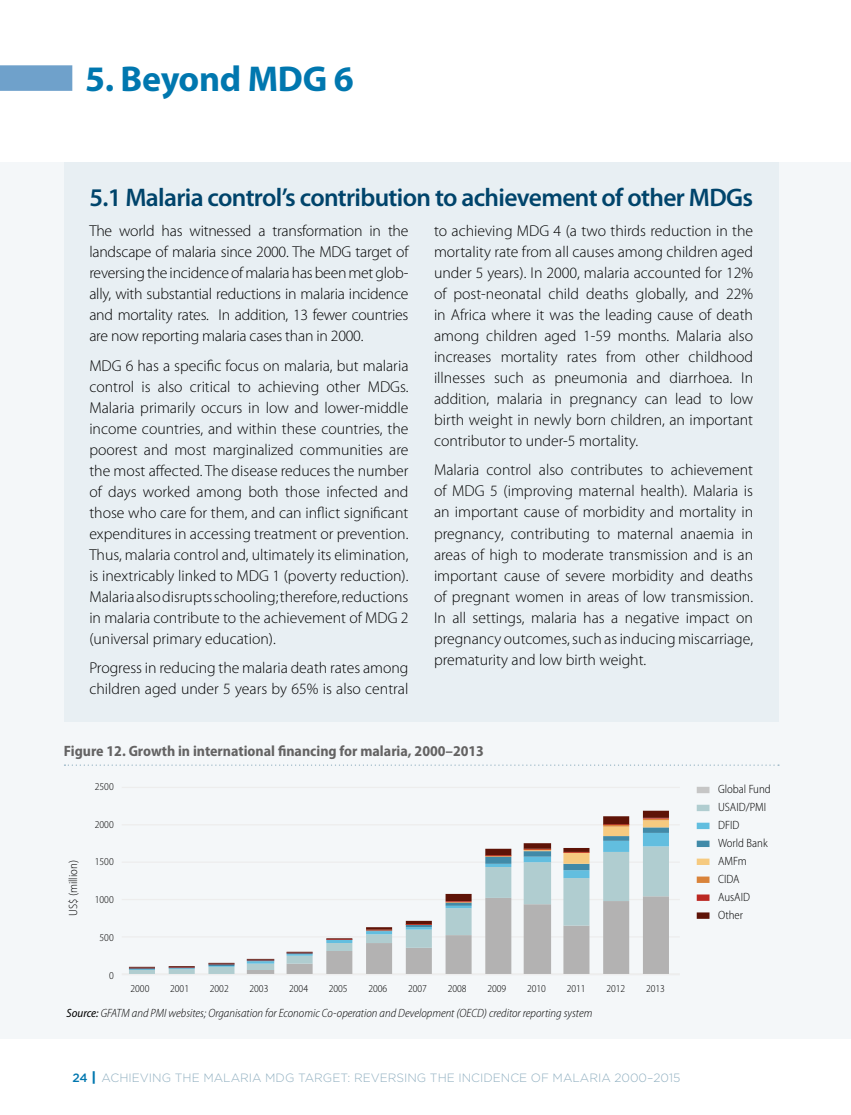
<style>
.page{position:relative;width:851px;height:1115px;background:#fff}
.page>*{position:absolute;margin:0;border:0;box-sizing:border-box;transform-origin:0 0}
.t1{font:700 36px "Myriad Pro";letter-spacing:-.01em;color:#0077af}
.t2{font:600 25.5px "Myriad Pro";letter-spacing:-.025em;color:#00446b}
.t3{font:300 15.75px/21px "Myriad Pro";color:#000;text-align:justify}
.t4{font:700 semi-condensed 15px "Myriad Pro";color:#646363}
.t5{font:italic 300 semi-condensed 12px "Myriad Pro";color:#000}
.t6{font:300 12px "Gotham";color:#91b0c1}
.t7{font:300 semi-condensed 12px/18px "Myriad Pro";color:#000}
.t8{font:300 semi-condensed 10.5px "Myriad Pro";color:#000}
.s1{font-weight:400}
.s2{font-weight:500;color:#0077af}
.s3{font-weight:900;font-size:13.5px;color:#0077af}
</style>
<div class="page">
<div style="left:0;top:162px;width:850px;height:875px;background:#f4f7f9"></div>
<div style="left:64px;top:162px;width:714px;height:559px;background:#e8eff3"></div>
<div style="left:0;top:65px;width:72px;height:26px;background:#6fa1cb"></div>
<hr style="left:850px;top:162px;width:1px;height:875px;background:#f4f7f9">
<svg style="left:64px;top:764px;width:714px;height:1px"></svg>
<hr style="left:122px;top:823px;width:557px;height:2px;background:#ededed">
<hr style="left:122px;top:861px;width:557px;height:1px;background:#ededed">
<hr style="left:122px;top:898px;width:557px;height:1px;background:#ededed">
<hr style="left:122px;top:935px;width:557px;height:2px;background:#ededed">
<hr style="left:122px;top:972px;width:557px;height:2px;background:#ededed">
<hr style="left:122px;top:786px;width:557px;height:1px;background:#ededed">
<div style="left:696px;top:804px;width:13px;height:6px;background:#b0cdd0"></div>
<div style="left:696px;top:822px;width:13px;height:6px;background:#62bedf"></div>
<div style="left:696px;top:840px;width:13px;height:6px;background:#418aa8"></div>
<div style="left:696px;top:858px;width:13px;height:6px;background:#f6ca80"></div>
<div style="left:696px;top:876px;width:13px;height:6px;background:#d9833a"></div>
<div style="left:696px;top:894px;width:13px;height:6px;background:#bb2822"></div>
<div style="left:696px;top:912px;width:13px;height:6px;background:#5e1307"></div>
<div style="left:696px;top:786px;width:13px;height:6px;background:#c6c6c6"></div>
<svg style="left:129px;top:967px;width:26px;height:1px"></svg>
<svg style="left:247px;top:967px;width:421px;height:6px"></svg>
<svg style="left:129px;top:810px;width:539px;height:157px"></svg>
<h1 class="t1" style="left:85px;top:58px;width:270px">5. Beyond MDG 6</h1>
<h2 class="t2" style="left:89px;top:184px;width:665px">5.1 Malaria control’s contribution to achievement of other MDGs</h2>
<p class="t3" style="left:89px;top:220px;width:320px">The world has witnessed a transformation in the landscape of malaria since 2000. The MDG target of reversing the incidence of malaria has been met glob&shy;ally, with substantial reductions in malaria incidence and mortality rates. In addition, 13 fewer countries are now reporting malaria cases than in 2000.</p>
<p class="t3" style="left:89px;top:355px;width:320px">MDG 6 has a specific focus on malaria, but malaria control is also critical to achieving other MDGs.<br>Malaria primarily occurs in low and lower-middle income countries, and within these countries, the poorest and most marginalized communities are the most affected. The disease reduces the number of days worked among both those infected and those who care for them, and can inflict significant expenditures in accessing treatment or prevention.<br>Thus, malaria control and, ultimately its elimination, is inextricably linked to MDG 1 (poverty reduction).<br>Malaria also disrupts schooling; therefore, reductions in malaria contribute to the achievement of MDG 2 (universal primary education).</p>
<p class="t3" style="left:89px;top:657px;width:320px">Progress in reducing the malaria death rates among children aged under 5 years by 65% is also central</p>
<p class="t3" style="left:434px;top:220px;width:320px">to achieving MDG 4 (a two thirds reduction in the mortality rate from all causes among children aged under 5 years). In 2000, malaria accounted for 12% of post-neonatal child deaths globally, and 22% in Africa where it was the leading cause of death among children aged 1-59 months. Malaria also increases mortality rates from other childhood illnesses such as pneumonia and diarrhoea. In addition, malaria in pregnancy can lead to low birth weight in newly born children, an important contributor to under-5 mortality.</p>
<p class="t3" style="left:434px;top:460px;width:320px">Malaria control also contributes to achievement of MDG 5 (improving maternal health). Malaria is an important cause of morbidity and mortality in pregnancy, contributing to maternal anaemia in areas of high to moderate transmission and is an important cause of severe morbidity and deaths of pregnant women in areas of low transmission.<br>In all settings, malaria has a negative impact on pregnancy outcomes, such as inducing miscarriage, prematurity and low birth weight.</p>
<p class="t4" style="left:64px;top:742px;width:421px">Figure 12. Growth in international financing for malaria, 2000–2013</p>
<p class="t8" style="left:95px;top:780px;width:20px">2500</p>
<p class="t8" style="left:95px;top:818px;width:20px">2000</p>
<p class="t8" style="left:95px;top:855px;width:20px">1500</p>
<p class="t8" style="left:95px;top:893px;width:20px">1000</p>
<p class="t8" style="left:100px;top:931px;width:16px">500</p>
<p class="t8" style="left:109px;top:969px;width:6px">0</p>
<p class="t7" style="left:64px;top:915px;width:57px;rotate:-90deg">US$ (million)</p>
<p class="t8" style="left:130px;top:982px;width:20px">2000</p>
<p class="t8" style="left:170px;top:982px;width:20px">2001</p>
<p class="t8" style="left:210px;top:982px;width:20px">2002</p>
<p class="t8" style="left:249px;top:982px;width:20px">2003</p>
<p class="t8" style="left:289px;top:982px;width:20px">2004</p>
<p class="t8" style="left:329px;top:982px;width:20px">2005</p>
<p class="t8" style="left:368px;top:982px;width:20px">2006</p>
<p class="t8" style="left:408px;top:982px;width:20px">2007</p>
<p class="t8" style="left:447px;top:982px;width:20px">2008</p>
<p class="t8" style="left:487px;top:982px;width:20px">2009</p>
<p class="t8" style="left:527px;top:982px;width:20px">2010</p>
<p class="t8" style="left:566px;top:982px;width:20px">2011</p>
<p class="t8" style="left:606px;top:982px;width:20px">2012</p>
<p class="t8" style="left:646px;top:982px;width:20px">2013</p>
<p class="t5" style="left:67px;top:1005px;width:527px"><span class="s1">Source:</span> GFATM and PMI websites; Organisation for Economic Co-operation and Development (OECD) creditor reporting system</p>
<p class="t6" style="left:72px;top:1070px;width:609px"><span class="s2">24</span> <span class="s3">|</span> ACHIEVING THE MALARIA MDG TARGET: REVERSING THE I NCIDENCE OF MALARIA 2000–2015</p>
<p class="t7" style="left:718px;top:780px;width:54px">Global Fund<br>USAID/PMI<br>DFID<br>World Bank<br>AMFm<br>CIDA<br>AusAID<br>Other</p>
</div>
